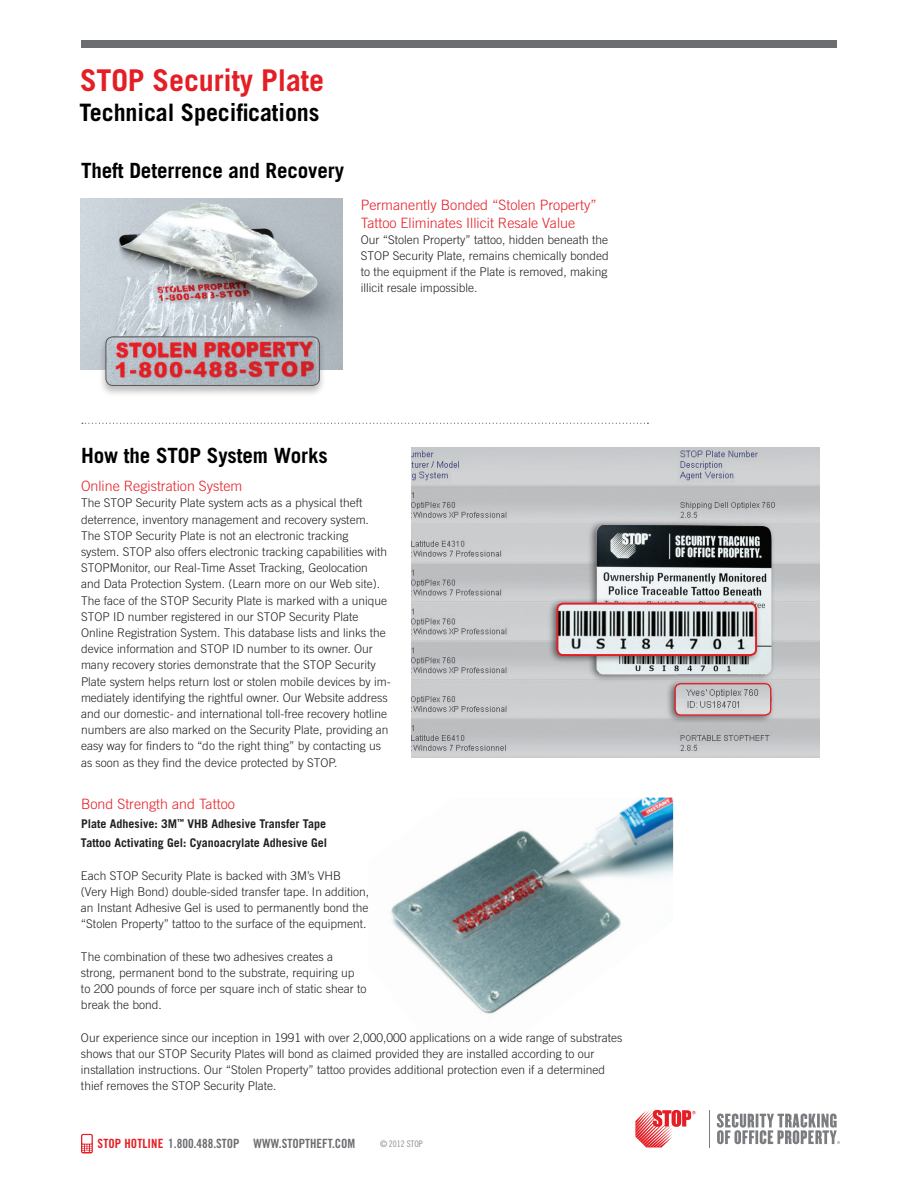
<style>
.page{position:relative;width:918px;height:1188px;background:#fff}
.page>*{position:absolute;margin:0;border:0;box-sizing:border-box;transform-origin:0 0}
.t1{font:700 30px "Trade Gothic";letter-spacing:-.005em;color:#e41e25}
.t2{font:700 24px "Trade Gothic";letter-spacing:-.005em;color:#000}
.t3{font:700 21px "Trade Gothic";letter-spacing:-.005em;color:#000}
.t4{font:300 14.25px/18px "Trade Gothic";color:#e41e25}
.t5{font:12.75px "Trade Gothic Bold Cond Twenty";color:#6c6d70}
.t6{font:300 12px/16.2px "Trade Gothic";color:#231f20}
.t7{font:700 12px/19.2px "Trade Gothic";color:#231f20}
.t8{font:9px "Trade Gothic Cond Eighteen";color:#8a8c8f}
.s1{color:#e41e25}
</style>
<div class="page">
<hr style="left:709px;top:1110px;width:1px;height:37px;background:#7a7c7f">
<svg style="left:717px;top:1114px;width:123px;height:30px"></svg>
<svg style="left:635px;top:1110px;width:61px;height:38px"></svg>
<svg style="left:81px;top:1134px;width:12px;height:19px"></svg>
<img style="left:391px;top:798px;width:282px;height:216px">
<div style="left:81px;top:40px;width:756px;height:8px;background:#6c6d70"></div>
<svg style="left:82px;top:423px;width:566px;height:1px"></svg>
<img style="left:81px;top:198px;width:261px;height:172px">
<div style="left:99px;top:334px;width:227px;height:62px;background:#231f20;opacity:.3"></div>
<img style="left:106px;top:337px;width:213px;height:48px">
<div style="left:106px;top:336px;width:214px;height:50px;border:1px solid #57585a;border-radius:7px"></div>
<img style="left:411px;top:448px;width:409px;height:310px">
<div style="left:587px;top:520px;width:189px;height:162px;background:#231f20;opacity:.61"></div>
<img style="left:596px;top:525px;width:176px;height:150px">
<div style="left:547px;top:597px;width:213px;height:67px;background:#231f20;opacity:.61"></div>
<img style="left:557px;top:604px;width:199px;height:51px">
<div style="left:557px;top:603px;width:200px;height:53px;border:2px solid #e41e25;border-radius:6px"></div>
<div style="left:665px;top:678px;width:110px;height:45px;background:#231f20;opacity:.61"></div>
<img style="left:675px;top:684px;width:96px;height:31px">
<div style="left:675px;top:683px;width:96px;height:33px;border:1px solid #e41e25;border-radius:6px"></div>
<h1 class="t1" style="left:80px;top:62px;width:246px">STOP Security Plate</h1>
<h2 class="t2" style="left:79px;top:98px;width:242px">Technical Specifications</h2>
<h3 class="t3" style="left:81px;top:158px;width:265px">Theft Deterrence and Recovery</h3>
<p class="t4" style="left:361px;top:195px;width:237px">Permanently Bonded “Stolen Property”<br>Tattoo Eliminates Illicit Resale Value</p>
<p class="t6" style="left:361px;top:231px;width:250px;text-align:justify">Our “Stolen Property” tattoo, hidden beneath the STOP Security Plate, remains chemically bonded to the equipment if the Plate is removed, making illicit resale impossible.</p>
<h3 class="t3" style="left:81px;top:443px;width:248px">How the STOP System Works</h3>
<p class="t4" style="left:81px;top:477px;width:163px">Online Registration System</p>
<p class="t6" style="left:81px;top:495px;width:311px">The STOP Security Plate system acts as a physical theft deterrence, inventory management and recovery system.<br>The STOP Security Plate is not an electronic tracking<br>system. STOP also offers electronic tracking capabilities with STOPMonitor, our Real-Time Asset Tracking, Geolocation<br>and Data Protection System. (Learn more on our Web site).<br>The face of the STOP Security Plate is marked with a unique STOP ID number registered in our STOP Security Plate Online Registration System. This database lists and links the device information and STOP ID number to its owner. Our many recovery stories demonstrate that the STOP Security Plate system helps return lost or stolen mobile devices by im&shy;mediately identifying the rightful owner. Our Website address and our domestic- and international toll-free recovery hotline numbers are also marked on the Security Plate, providing an easy way for finders to “do the right thing” by contacting us as soon as they find the device protected by STOP.</p>
<p class="t4" style="left:81px;top:795px;width:155px">Bond Strength and Tattoo</p>
<p class="t7" style="left:81px;top:814px;width:248px">Plate Adhesive: 3M<sup>™</sup> VHB Adhesive Transfer Tape<br>Tattoo Activating Gel: Cyanoacrylate Adhesive Gel</p>
<p class="t6" style="left:81px;top:867px;width:290px">Each STOP Security Plate is backed with 3M’s VHB (Very High Bond) double-sided transfer tape. In addition, an Instant Adhesive Gel is used to permanently bond the “Stolen Property” tattoo to the surface of the equipment.</p>
<p class="t6" style="left:81px;top:948px;width:287px">The combination of these two adhesives creates a strong, permanent bond to the substrate, requiring up to 200 pounds of force per square inch of static shear to break the bond.</p>
<p class="t6" style="left:81px;top:1029px;width:543px">Our experience since our inception in 1991 with over 2,000,000 applications on a wide range of substrates shows that our STOP Security Plates will bond as claimed provided they are installed according to our installation instructions. Our “Stolen Property” tattoo provides additional protection even if a determined thief removes the STOP Security Plate.</p>
<p class="t5" style="left:98px;top:1136px;width:259px"><span class="s1">STOP HOTLINE</span> 1.800.488.STOP WWW.STOPTHEFT.COM</p>
<p class="t8" style="left:380px;top:1139px;width:44px">© 2012 STOP</p>
</div>
